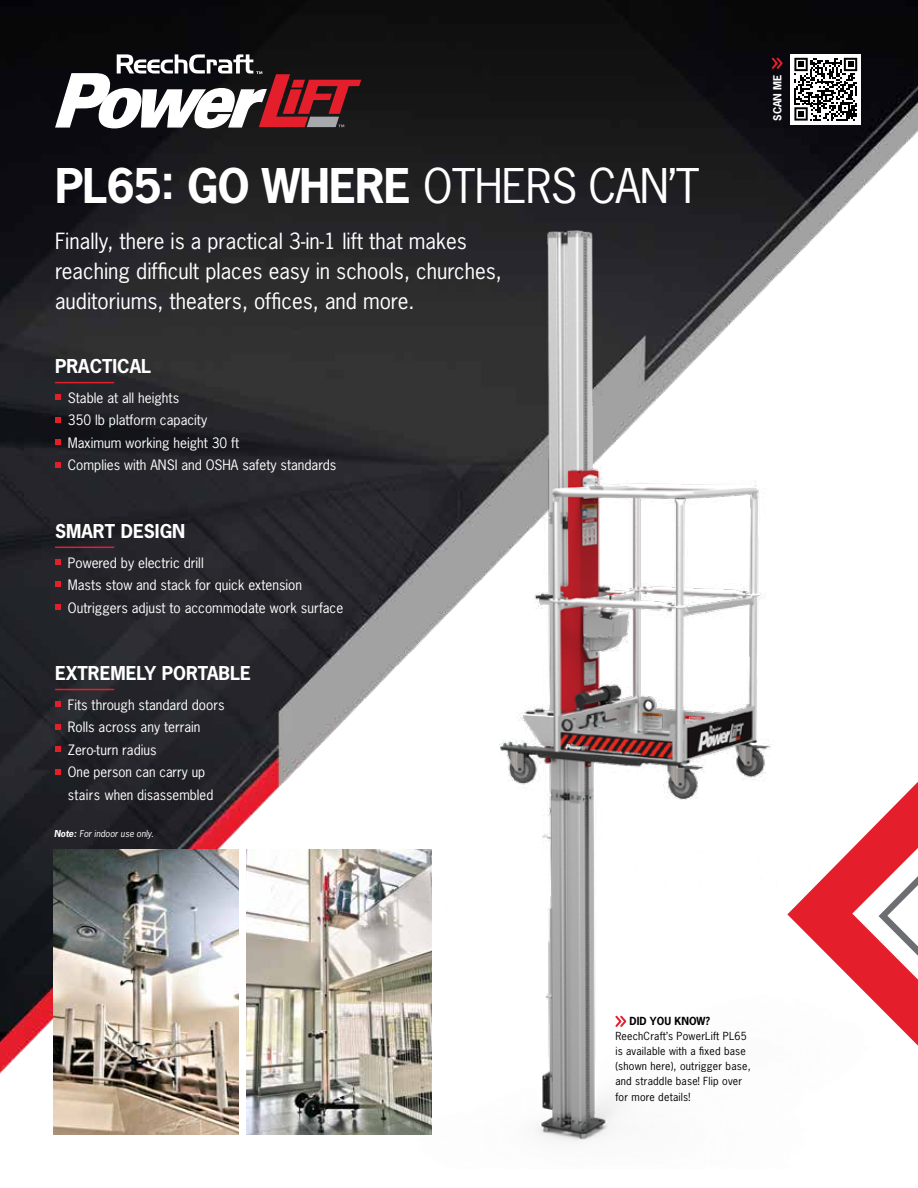
<style>
.page{position:relative;width:918px;height:1188px;background:#fff}
.page>*{position:absolute;margin:0;border:0;box-sizing:border-box;transform-origin:0 0}
.t1{font:700 45px "News Gothic Std";letter-spacing:-.02em;color:#fff}
.t2{font:21px/30px "News Gothic Std";color:#fff}
.t3{font:700 18px "News Gothic Std";color:#fff}
.t4{font:13.5px/22.5px "News Gothic Std";color:#fff}
.t5{font:10.5px/15px "News Gothic Std";letter-spacing:.02em;color:#000}
.t6{font:700 10.5px "News Gothic Std";color:#000}
.t7{font:700 10.5px "News Gothic Std";color:#fff}
.t8{font:italic 9px "News Gothic Std";color:#fff}
.s1{font-weight:400}
.s2{font-weight:700}
</style>
<div class="page">
<img style="left:0;top:0;width:918px;height:1135px">
<img style="left:396px;top:220px;width:486px;height:922px">
<img style="left:54px;top:849px;width:185px;height:285px">
<svg style="left:55px;top:54px;width:306px;height:74px"></svg>
<img style="left:247px;top:849px;width:185px;height:285px">
<hr style="left:55px;top:382px;width:59px;height:1px;background:#e41e2b">
<svg style="left:55px;top:395px;width:5px;height:5px"></svg>
<svg style="left:55px;top:417px;width:5px;height:5px"></svg>
<svg style="left:55px;top:440px;width:5px;height:5px"></svg>
<svg style="left:55px;top:462px;width:5px;height:5px"></svg>
<hr style="left:55px;top:547px;width:59px;height:1px;background:#e41e2b">
<svg style="left:55px;top:559px;width:5px;height:6px"></svg>
<svg style="left:55px;top:582px;width:5px;height:5px"></svg>
<svg style="left:55px;top:604px;width:5px;height:6px"></svg>
<hr style="left:55px;top:689px;width:59px;height:1px;background:#e41e2b">
<svg style="left:55px;top:702px;width:5px;height:5px"></svg>
<svg style="left:55px;top:724px;width:5px;height:5px"></svg>
<svg style="left:55px;top:747px;width:5px;height:5px"></svg>
<svg style="left:55px;top:769px;width:5px;height:5px"></svg>
<div style="left:791px;top:54px;width:70px;height:70px;background:#fff"></div>
<svg style="left:794px;top:58px;width:63px;height:63px"></svg>
<svg style="left:770px;top:56px;width:14px;height:15px"></svg>
<svg style="left:787px;top:782px;width:131px;height:264px"></svg>
<svg style="left:614px;top:1014px;width:14px;height:15px"></svg>
<h1 class="t1" style="left:55px;top:156px;width:646px">PL65: GO WHERE <span class="s1">OTHERS CAN’T</span></h1>
<h2 class="t2" style="left:55px;top:226px;width:448px">Finally, there is a practical 3-in-1 lift that makes reaching difficult places easy in schools, churches, auditoriums, theaters, offices, and more.</h2>
<h3 class="t3" style="left:55px;top:354px;width:98px">PRACTICAL</h3>
<p class="t4" style="left:68px;top:386px;width:270px">Stable at all heights<br>350 lb platform capacity<br>Maximum working height 30 ft<br>Complies with ANSI and OSHA safety standards</p>
<h3 class="t3" style="left:55px;top:519px;width:132px">SMART DESIGN</h3>
<p class="t4" style="left:68px;top:551px;width:277px">Powered by electric drill<br>Masts stow and stack for quick extension<br>Outriggers adjust to accommodate work surface</p>
<h3 class="t3" style="left:55px;top:661px;width:197px">EXTREMELY PORTABLE</h3>
<p class="t4" style="left:68px;top:693px;width:158px">Fits through standard doors<br>Rolls across any terrain<br>Zero-turn radius<br>One person can carry up stairs when disassembled</p>
<p class="t8" style="left:54px;top:828px;width:101px"><span class="s2">Note:</span> For indoor use only.</p>
<p class="t7" style="left:771px;top:121px;width:48px;rotate:-90deg">SCAN ME</p>
<p class="t6" style="left:630px;top:1015px;width:82px">DID YOU KNOW?</p>
<p class="t5" style="left:615px;top:1029px;width:137px">ReechCraft’s PowerLift PL65 is available with a fixed base (shown here), outrigger base, and straddle base! Flip over for more details!</p>
</div>
